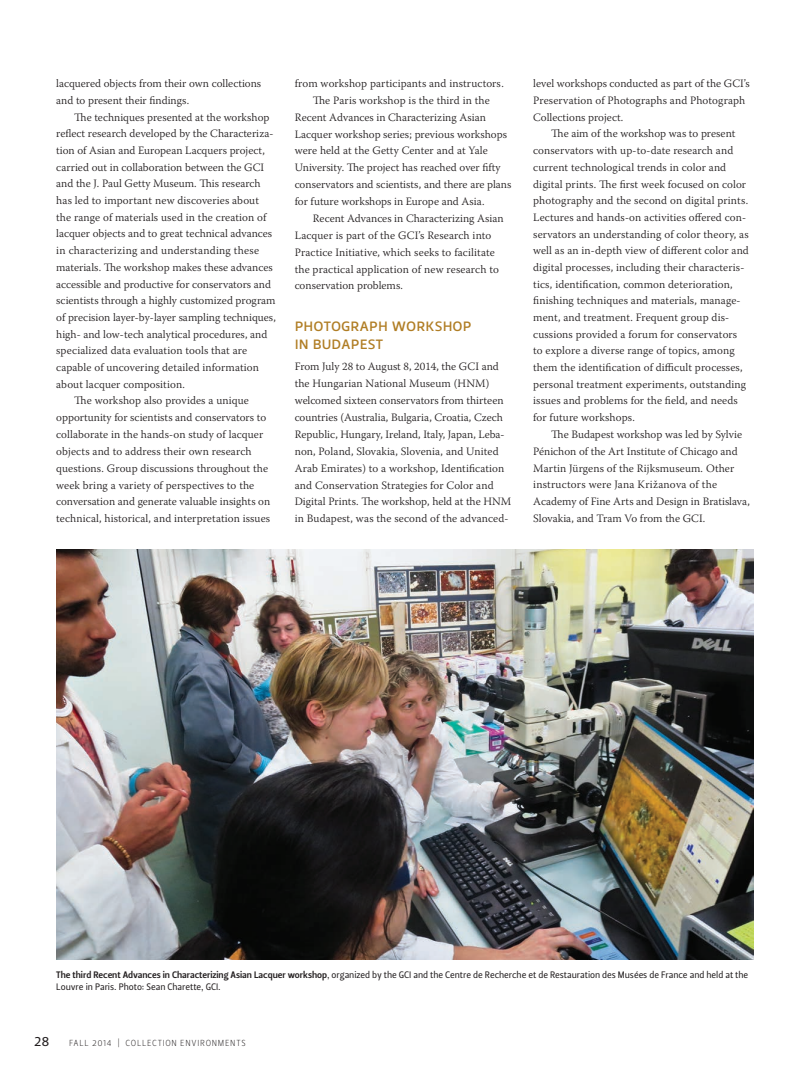
<style>
.page{position:relative;width:810px;height:1080px;background:#fff}
.page>*{position:absolute;margin:0;border:0;box-sizing:border-box;transform-origin:0 0}
.t1{font:17.5px/17.5px "Leitura Sans Grot 2";color:#b07d24}
.t2{font:13.75px "Leitura Sans Grot 2";color:#231f20}
.t3{font:300 11.25px/16.6px "Warnock Pro";letter-spacing:.01em;color:#231f20}
.t4{font:9.38px/12.5px "Leitura Sans Grot 2";letter-spacing:-.005em;color:#231f20}
.t5{font:8.75px "Leitura Sans Grot 1";letter-spacing:.07em;color:#231f20}
.s1{font-family:"Leitura Sans Grot 3"}
.s2{font-family:"Bembo SC"}
</style>
<div class="page">
<img style="left:56px;top:549px;width:698px;height:411px">
<p class="t3" style="left:56px;top:75px;width:206px;line-height:17px">lacquered objects from their own collections and to present their findings.</p>
<p class="t3" style="left:74px;top:109px;width:197px">The techniques presented at the workshop</p>
<p class="t3" style="left:56px;top:125px;width:219px">reflect research developed by the Characteriza-</p>
<p class="t3" style="left:56px;top:142px;width:210px">tion of Asian and European Lacquers project,</p>
<p class="t3" style="left:56px;top:159px;width:210px">carried out in collaboration between the GCI</p>
<p class="t3" style="left:56px;top:175px;width:206px">and the J. Paul Getty Museum. This research</p>
<p class="t3" style="left:56px;top:192px;width:204px">has led to important new discoveries about</p>
<p class="t3" style="left:56px;top:209px;width:212px">the range of materials used in the creation of</p>
<p class="t3" style="left:56px;top:225px;width:218px">lacquer objects and to great technical advances</p>
<p class="t3" style="left:56px;top:242px;width:204px">in characterizing and understanding these</p>
<p class="t3" style="left:56px;top:259px;width:218px">materials. The workshop makes these advances</p>
<p class="t3" style="left:56px;top:275px;width:216px">accessible and productive for conservators and</p>
<p class="t3" style="left:56px;top:292px;width:221px">scientists through a highly customized program</p>
<p class="t3" style="left:56px;top:309px;width:221px">of precision layer-by-layer sampling techniques,</p>
<p class="t3" style="left:56px;top:325px;width:213px">high- and low-tech analytical procedures, and</p>
<p class="t3" style="left:56px;top:342px;width:192px">specialized data evaluation tools that are</p>
<p class="t3" style="left:56px;top:359px;width:204px">capable of uncovering detailed information</p>
<p class="t3" style="left:56px;top:375px;width:130px">about lacquer composition.</p>
<p class="t3" style="left:74px;top:392px;width:176px">The workshop also provides a unique</p>
<p class="t3" style="left:56px;top:409px;width:211px">opportunity for scientists and conservators to</p>
<p class="t3" style="left:56px;top:426px;width:209px">collaborate in the hands-on study of lacquer</p>
<p class="t3" style="left:56px;top:442px;width:197px">objects and to address their own research</p>
<p class="t3" style="left:56px;top:459px;width:213px">questions. Group discussions throughout the</p>
<p class="t3" style="left:56px;top:476px;width:200px">week bring a variety of perspectives to the</p>
<p class="t3" style="left:56px;top:493px;width:216px">conversation and generate valuable insights on</p>
<p class="t3" style="left:56px;top:510px;width:216px">technical, historical, and interpretation issues</p>
<p class="t3" style="left:295px;top:75px;width:211px">from workshop participants and instructors.</p>
<p class="t3" style="left:313px;top:92px;width:178px">The Paris workshop is the third in the</p>
<p class="t3" style="left:295px;top:109px;width:193px">Recent Advances in Characterizing Asian</p>
<p class="t3" style="left:295px;top:125px;width:214px">Lacquer workshop series; previous workshops</p>
<p class="t3" style="left:295px;top:142px;width:195px">were held at the Getty Center and at Yale</p>
<p class="t3" style="left:295px;top:159px;width:207px">University. The project has reached over fifty</p>
<p class="t3" style="left:295px;top:176px;width:218px">conservators and scientists, and there are plans</p>
<p class="t3" style="left:295px;top:193px;width:191px">for future workshops in Europe and Asia.</p>
<p class="t3" style="left:313px;top:210px;width:192px">Recent Advances in Characterizing Asian</p>
<p class="t3" style="left:295px;top:227px;width:198px">Lacquer is part of the GCI’s Research into</p>
<p class="t3" style="left:295px;top:244px;width:202px">Practice Initiative, which seeks to facilitate</p>
<p class="t3" style="left:295px;top:260px;width:206px">the practical application of new research to</p>
<p class="t3" style="left:295px;top:277px;width:110px">conservation problems.</p>
<h1 class="t1" style="left:295px;top:317px;width:178px">photograph workshop in budapest</h1>
<p class="t3" style="left:295px;top:358px;width:218px">From July 28 to August 8, 2014, the GCI and the Hungarian National Museum (HNM) welcomed sixteen conservators from thirteen countries (Australia, Bulgaria, Croatia, Czech Republic, Hungary, Ireland, Italy, Japan, Leba&shy;non, Poland, Slovakia, Slovenia, and United Arab Emirates) to a workshop, Identification and Conservation Strategies for Color and Digital Prints. The workshop, held at the HNM in Budapest, was the second of the advanced-</p>
<p class="t3" style="left:533px;top:75px;width:218px">level workshops conducted as part of the GCI’s<br>Preservation of Photographs and Photograph<br>Collections project.</p>
<p class="t3" style="left:533px;top:125px;width:217px;text-indent:18px">The aim of the workshop was to present conservators with up-to-date research and current technological trends in color and digital prints. The first week focused on color photography and the second on digital prints.<br>Lectures and hands-on activities offered con&shy;servators an understanding of color theory, as well as an in-depth view of different color and digital processes, including their characteris&shy;tics, identification, common deterioration, finishing techniques and materials, manage&shy;ment, and treatment. Frequent group dis&shy;cussions provided a forum for conservators to explore a diverse range of topics, among them the identification of difficult processes, personal treatment experiments, outstanding issues and problems for the field, and needs for future workshops.</p>
<p class="t3" style="left:533px;top:426px;width:218px;text-indent:18px">The Budapest workshop was led by Sylvie Pénichon of the Art Institute of Chicago and Martin Jürgens of the Rijksmuseum. Other instructors were Jana Križanova of the Academy of Fine Arts and Design in Bratislava, Slovakia, and Tram Vo from the GCI.</p>
<p class="t4" style="left:56px;top:968px;width:694px"><span class="s1">The third Recent Advances in Characterizing Asian Lacquer workshop</span>, organized by the GCI and the Centre de Recherche et de Restauration des Musées de France and held at the<br>Louvre in Paris. Photo: Sean Charette, GCI.</p>
<p class="t2" style="left:34px;top:1033px;width:17px">28</p>
<p class="t5" style="left:69px;top:1037px;width:178px">FALL 2014 <span class="s2">|</span> COLLECTION ENVI RONMENTS</p>
</div>
